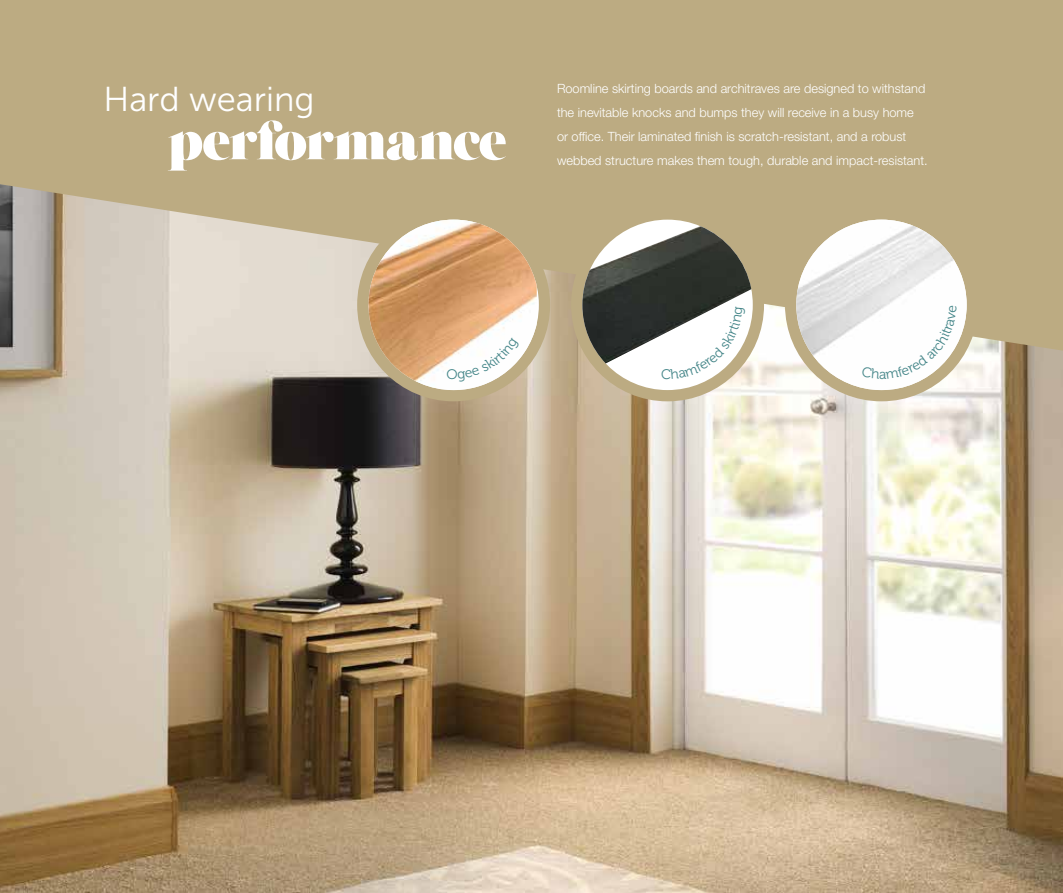
<style>
.page{position:relative;width:1063px;height:893px;background:#fff}
.page>*{position:absolute;margin:0;border:0;box-sizing:border-box;transform-origin:0 0}
.t1{font:51.75px "Grumpy Black 88";letter-spacing:-.02em;color:#fff}
.t2{font:34.5px "Museo Sans 300";color:#fff}
.t3{font:300 12.75px/24px "Helvetica Neue LT Std";color:#fff}
</style>
<div class="page">
<img style="left:0;top:351px;width:1063px;height:542px">
<svg style="left:0;top:0;width:1063px;height:351px;background:#bfb08c"></svg>
<div style="left:357px;top:208px;width:193px;height:193px;background:#bcab82;border-radius:50%"></div>
<div style="left:571px;top:208px;width:193px;height:193px;background:#bcab82;border-radius:50%"></div>
<div style="left:785px;top:208px;width:193px;height:193px;background:#bcab82;border-radius:50%"></div>
<img style="left:368px;top:220px;width:169px;height:170px">
<img style="left:796px;top:220px;width:171px;height:170px;border-radius:85px">
<div style="left:582px;top:220px;width:171px;height:170px;background:#fff;border-radius:50%"></div>
<img style="left:582px;top:226px;width:169px;height:137px">
<svg style="left:447px;top:338px;width:73px;height:43px;background:#f6efe7"></svg>
<svg style="left:662px;top:307px;width:83px;height:72px"></svg>
<svg style="left:862px;top:305px;width:95px;height:74px;background:#f9f8f6"></svg>
<h2 class="t2" style="left:104px;top:80px;width:213px">Hard wearing</h2>
<h1 class="t1" style="left:167px;top:111px;width:340px">performance</h1>
<p class="t3" style="left:557px;top:76px;width:372px">Roomline skirting boards and architraves are designed to withstand the inevitable knocks and bumps they will receive in a busy home or office. Their laminated finish is scratch-resistant, and a robust webbed structure makes them tough, durable and impact-resistant.</p>
</div>
